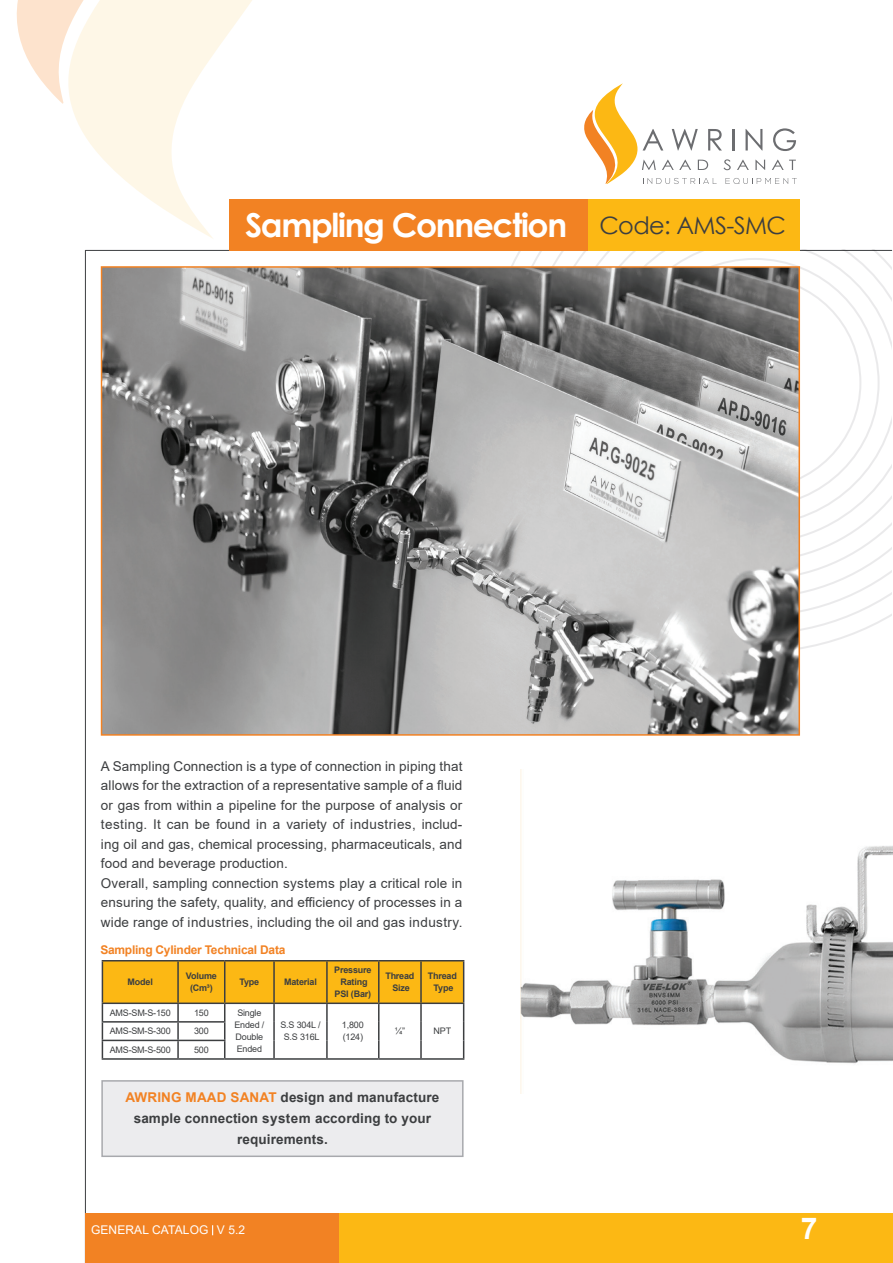
<style>
.page{position:relative;width:893px;height:1263px;background:#fff}
.page>*{position:absolute;margin:0;border:0;box-sizing:border-box;transform-origin:0 0}
.t1{font:700 33px "Century Gothic";letter-spacing:-.04em;color:#fff}
.t2{font:700 30px "Arial";color:#fff}
.t3{font:13.5px/19.5px "Arial";letter-spacing:.01em;color:#3c3e40}
.t4{font:700 13.5px/21px "Arial";letter-spacing:.01em;color:#3c3e40;text-align:center}
.t5{font:700 12px "Arial";letter-spacing:-.02em;color:#f28223}
.t6{font:12px "Arial";letter-spacing:.01em;color:#fff}
.t7{font:9px/12px "Arial";letter-spacing:-.02em;color:#3c3e40;text-align:center}
.t8{font:700 9px/12px "Arial";letter-spacing:-.02em;color:#3c3e40;text-align:center}
.s1{font-weight:400;font-size:24px;color:#3c3e40}
.s2{color:#f28223}
</style>
<div class="page">
<hr style="left:85px;top:250px;width:1px;height:1013px;background:#3c3e40">
<hr style="left:85px;top:250px;width:807px;height:1px;background:#3c3e40">
<svg style="left:511px;top:250px;width:380px;height:404px"></svg>
<svg style="left:584px;top:83px;width:213px;height:101px"></svg>
<svg style="left:16px;top:0;width:236px;height:239px"></svg>
<div style="left:339px;top:1213px;width:554px;height:50px;background:#fcb814"></div>
<div style="left:85px;top:1213px;width:254px;height:50px;background:#f28223"></div>
<img style="left:521px;top:770px;width:371px;height:324px">
<div style="left:101px;top:1080px;width:363px;height:77px;background:#ececee;border:2px solid #a8a9ad"></div>
<img style="left:104px;top:269px;width:693px;height:464px">
<div style="left:101px;top:266px;width:699px;height:470px;border:2px solid #f28223"></div>
<hr style="left:102px;top:960px;width:76px;height:1px;background:#3c3e40">
<hr style="left:178px;top:960px;width:47px;height:1px;background:#3c3e40">
<hr style="left:225px;top:960px;width:49px;height:1px;background:#3c3e40">
<hr style="left:274px;top:960px;width:53px;height:1px;background:#3c3e40">
<hr style="left:327px;top:960px;width:52px;height:1px;background:#3c3e40">
<hr style="left:379px;top:960px;width:42px;height:1px;background:#3c3e40">
<hr style="left:421px;top:960px;width:43px;height:1px;background:#3c3e40">
<svg style="left:102px;top:961px;width:362px;height:97px"></svg>
<hr style="left:102px;top:1058px;width:76px;height:2px;background:#3c3e40">
<hr style="left:178px;top:1058px;width:47px;height:2px;background:#3c3e40">
<hr style="left:225px;top:1058px;width:49px;height:2px;background:#3c3e40">
<hr style="left:274px;top:1058px;width:53px;height:2px;background:#3c3e40">
<hr style="left:327px;top:1058px;width:52px;height:2px;background:#3c3e40">
<hr style="left:379px;top:1058px;width:42px;height:2px;background:#3c3e40">
<hr style="left:421px;top:1058px;width:43px;height:2px;background:#3c3e40">
<div style="left:587px;top:200px;width:213px;height:51px;background:#fcb814"></div>
<div style="left:229px;top:200px;width:358px;height:51px;background:#f28223"></div>
<h1 class="t1" style="left:245px;top:200px;width:542px">Sampling Connection <span class="s1">Code: AMS-SMC</span></h1>
<p class="t3" style="left:101px;top:756px;width:363px">A Sampling Connection is a type of connection in piping that allows for the extraction of a representative sample of a fluid or gas from within a pipeline for the purpose of analysis or testing. It can be found in a variety of industries, includ&shy;ing oil and gas, chemical processing, pharmaceuticals, and food and beverage production.<br>Overall, sampling connection systems play a critical role in ensuring the safety, quality, and efficiency of processes in a wide range of industries, including the oil and gas industry.</p>
<p class="t5" style="left:100px;top:941px;width:187px">Sampling Cylinder Technical Data</p>
<p class="t8" style="left:128px;top:976px;width:27px">Model</p>
<p class="t8" style="left:186px;top:970px;width:32px">Volume (Cm³)</p>
<p class="t8" style="left:239px;top:976px;width:21px">Type</p>
<p class="t8" style="left:284px;top:976px;width:34px">Material</p>
<p class="t8" style="left:334px;top:964px;width:39px">Pressure<br>Rating<br>PSI (Bar)</p>
<p class="t8" style="left:385px;top:970px;width:31px">Thread<br>Size</p>
<p class="t8" style="left:428px;top:970px;width:31px">Thread<br>Type</p>
<p class="t7" style="left:110px;top:1007px;width:63px">AMS-SM-S-150</p>
<p class="t7" style="left:194px;top:1007px;width:16px">150</p>
<p class="t7" style="left:234px;top:1007px;width:31px">Single<br>Ended /<br>Double<br>Ended</p>
<p class="t7" style="left:280px;top:1019px;width:42px">S.S 304L /<br>S.S 316L</p>
<p class="t7" style="left:342px;top:1019px;width:23px;text-align:left">1,800 (124)</p>
<p class="t7" style="left:110px;top:1025px;width:63px">AMS-SM-S-300</p>
<p class="t7" style="left:194px;top:1025px;width:16px">300</p>
<p class="t7" style="left:395px;top:1025px;width:12px">¼”</p>
<p class="t7" style="left:433px;top:1025px;width:19px">NPT</p>
<p class="t7" style="left:110px;top:1044px;width:63px">AMS-SM-S-500</p>
<p class="t7" style="left:194px;top:1044px;width:16px">500</p>
<p class="t4" style="left:125px;top:1087px;width:316px"><span class="s2">AWRING MAAD SANAT</span> design and manufacture sample connection system according to your requirements.</p>
<p class="t6" style="left:91px;top:1222px;width:156px">GENERAL CATALOG V 5.2</p>
<h2 class="t2" style="left:801px;top:1207px;width:18px">7</h2>
</div>
